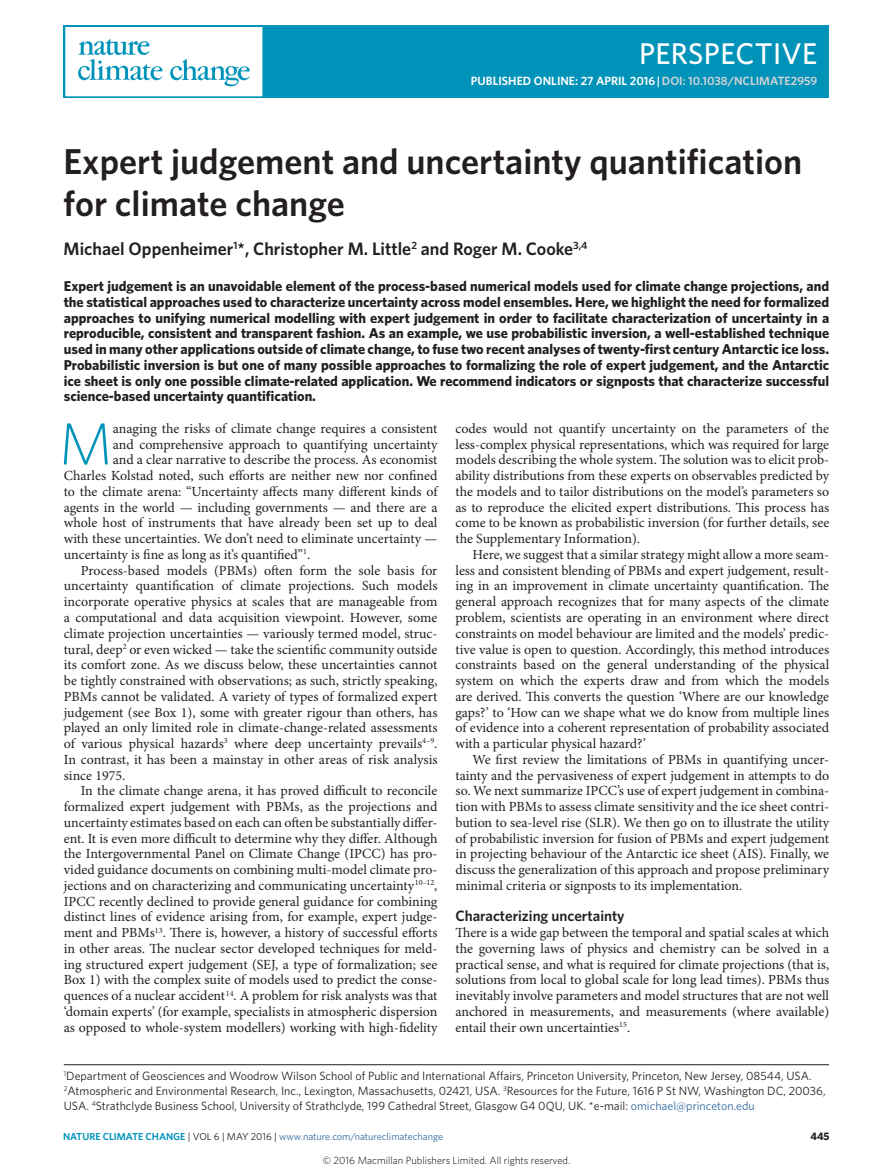
<style>
.page{position:relative;width:893px;height:1174px;background:#fff}
.page>*{position:absolute;margin:0;border:0;box-sizing:border-box;transform-origin:0 0}
.Body_first_w_drop_c{font:300 59.4px "Whitney";color:#0093ba}
.Title{font:600 36px/42px "Whitney";color:#231f20}
.t1{font:500 30px "Whitney";letter-spacing:.01em;color:#fff}
.Author{font:600 18px "Whitney";color:#231f20}
.Head_1{font:600 15px "Whitney";color:#231f20}
.Abstract{font:700 14.25px/15.8px "Whitney";color:#231f20;text-align:justify}
.Body_text{font:13.95px/15.8px "Minion Pro";color:#231f20;text-align:justify}
.Body_first_w_drop_c-2{font:13.95px "Minion Pro";letter-spacing:-.005em;color:#231f20}
.Body_first{font:13.95px/15.8px "Minion Pro";color:#231f20;text-align:justify}
.Address{font:12px/15px "Whitney";color:#231f20}
.t2{font:600 12px "Whitney";color:#fff}
.t3{font:700 10.8px "Whitney";color:#231f20}
.t4{font:300 10.5px "Whitney";color:#000}
.t5{font:10.2px "Whitney";color:#316a9f}
.s1{color:#d1d2d4}
.s2{color:#316a9f}
.s3{font-weight:600;color:#0093ba}
.s4{color:#231f20}
</style>
<div class="page">
<hr style="left:64px;top:1064px;width:765px;height:1px;background:#231f20">
<div style="left:64px;top:26px;width:765px;height:72px;background:#0093ba"></div>
<div style="left:64px;top:26px;width:200px;height:72px;background:#fff;border:2px solid #0093ba"></div>
<svg style="left:170px;top:59px;width:80px;height:27px"></svg>
<svg style="left:78px;top:39px;width:84px;height:41px"></svg>
<p class="t1" style="left:639px;top:34px;width:180px">PERSPECTIVE</p>
<p class="t2" style="left:471px;top:73px;width:348px">PUBLISHED ONLINE: 27 APRIL 2016 |<span class="s1">DOI: 10.1038/NCLIMATE2959</span></p>
<p class="Title" style="left:64px;top:140px;width:740px">Expert judgement and uncertainty quantification for climate change</p>
<p class="Author" style="left:64px;top:237px;width:525px">Michael Oppenheimer<sup>1</sup>*, Christopher M. Little<sup>2</sup> and Roger M. Cooke<sup>3,4</sup></p>
<p class="Abstract" style="left:64px;top:278px;width:767px">Expert judgement is an unavoidable element of the process-based numerical models used for climate change projections, and the statistical approaches used to characterize uncertainty across model ensembles. Here, we highlight the need for formalized approaches to unifying numerical modelling with expert judgement in order to facilitate characterization of uncertainty in a reproducible, consistent and transparent fashion. As an example, we use probabilistic inversion, a well-established technique used in many other applications outside of climate change, to fuse two recent analyses of twenty-first century Antarctic ice loss.<br>Probabilistic inversion is but one of many possible approaches to formalizing the role of expert judgement, and the Antarctic ice sheet is only one possible climate-related application. We recommend indicators or signposts that characterize successful science-based uncertainty quantification.</p>
<p class="Body_text" style="left:455px;top:421px;width:375px">codes would not quantify uncertainty on the parameters of the less-complex physical representations, which was required for large models describing the whole system. The solution was to elicit prob&shy;ability distributions from these experts on observables predicted by the models and to tailor distributions on the model’s parameters so as to reproduce the elicited expert distributions. This process has come to be known as probabilistic inversion (for further details, see the Supplementary Information).</p>
<p class="Body_text" style="left:455px;top:547px;width:375px;text-indent:17px">Here, we suggest that a similar strategy might allow a more seam&shy;less and consistent blending of PBMs and expert judgement, result&shy;ing in an improvement in climate uncertainty quantification. The general approach recognizes that for many aspects of the climate problem, scientists are operating in an environment where direct constraints on model behaviour are limited and the models’ predic&shy;tive value is open to question. Accordingly, this method introduces constraints based on the general understanding of the physical system on which the experts draw and from which the models are derived. This converts the question ‘Where are our knowledge gaps?’ to ‘How can we shape what we do know from multiple lines of evidence into a coherent representation of probability associated with a particular physical hazard?’</p>
<p class="Body_text" style="left:455px;top:752px;width:375px;text-indent:17px">We first review the limitations of PBMs in quantifying uncer&shy;tainty and the pervasiveness of expert judgement in attempts to do so. We next summarize IPCC’s use of expert judgement in combina&shy;tion with PBMs to assess climate sensitivity and the ice sheet contri&shy;bution to sea-level rise (SLR). We then go on to illustrate the utility of probabilistic inversion for fusion of PBMs and expert judgement in projecting behaviour of the Antarctic ice sheet (AIS). Finally, we discuss the generalization of this approach and propose preliminary minimal criteria or signposts to its implementation.</p>
<p class="Head_1" style="left:455px;top:906px;width:171px">Characterizing uncertainty</p>
<p class="Body_first" style="left:455px;top:925px;width:375px">There is a wide gap between the temporal and spatial scales at which the governing laws of physics and chemistry can be solved in a practical sense, and what is required for climate projections (that is, solutions from local to global scale for long lead times). PBMs thus inevitably involve parameters and model structures that are not well anchored in measurements, and measurements (where available) entail their own uncertainties<sup>15</sup>.</p>
<p class="Address" style="left:64px;top:1068px;width:763px"><sup>1</sup>Department of Geosciences and Woodrow Wilson School of Public and International Affairs, Princeton University, Princeton, New Jersey, 08544, USA.<br><sup>2</sup>Atmospheric and Environmental Research, Inc., Lexington, Massachusetts, 02421, USA. <sup>3</sup>Resources for the Future, 1616 P St NW, Washington DC, 20036,<br>USA. <sup>4</sup>Strathclyde Business School, University of Strathclyde, 199 Cathedral Street, Glasgow G4 0QU, UK. *e-mail: <span class="s2">omichael@princeton.edu</span></p>
<p class="Body_first_w_drop_c" style="left:59px;top:404px;width:56px">M</p>
<p class="Body_first_w_drop_c-2" style="left:113px;top:420px;width:326px">anaging the risks of climate change requires a consistent</p>
<p class="Body_first_w_drop_c-2" style="left:113px;top:436px;width:326px">and comprehensive approach to quantifying uncertainty</p>
<p class="Body_first_w_drop_c-2" style="left:113px;top:451px;width:326px">and a clear narrative to describe the process. As economist</p>
<p class="Body_first_w_drop_c-2" style="left:64px;top:467px;width:375px">Charles Kolstad noted, such efforts are neither new nor confined</p>
<p class="Body_first_w_drop_c-2" style="left:64px;top:483px;width:375px">to the climate arena: “Uncertainty affects many different kinds of</p>
<p class="Body_first_w_drop_c-2" style="left:64px;top:499px;width:375px">agents in the world — including governments — and there are a</p>
<p class="Body_first_w_drop_c-2" style="left:64px;top:514px;width:375px">whole host of instruments that have already been set up to deal</p>
<p class="Body_first_w_drop_c-2" style="left:64px;top:530px;width:375px">with these uncertainties. We don’t need to eliminate uncertainty —</p>
<p class="Body_first_w_drop_c-2" style="left:64px;top:546px;width:248px">uncertainty is fine as long as it’s quantified”<sup>1</sup>.</p>
<p class="Body_text" style="left:64px;top:563px;width:375px;text-indent:17px">Process-based models (PBMs) often form the sole basis for uncertainty quantification of climate projections. Such models incorporate operative physics at scales that are manageable from a computational and data acquisition viewpoint. However, some climate projection uncertainties — variously termed model, struc&shy;tural, deep<sup>2</sup> or even wicked — take the scientific community outside its comfort zone. As we discuss below, these uncertainties cannot be tightly constrained with observations; as such, strictly speaking, PBMs cannot be validated. A variety of types of formalized expert judgement (see Box 1), some with greater rigour than others, has played an only limited role in climate-change-related assessments of various physical hazards<sup>3</sup> where deep uncertainty prevails<sup>4–9</sup>.<br>In contrast, it has been a mainstay in other areas of risk analysis since 1975.</p>
<p class="Body_text" style="left:64px;top:783px;width:375px;text-indent:17px">In the climate change arena, it has proved difficult to reconcile formalized expert judgement with PBMs, as the projections and uncertainty estimates based on each can often be substantially differ&shy;ent. It is even more difficult to determine why they differ. Although the Intergovernmental Panel on Climate Change (IPCC) has pro&shy;vided guidance documents on combining multi-model climate pro&shy;jections and on characterizing and communicating uncertainty<sup>10–12</sup>, IPCC recently declined to provide general guidance for combining distinct lines of evidence arising from, for example, expert judge&shy;ment and PBMs<sup>13</sup>. There is, however, a history of successful efforts in other areas. The nuclear sector developed techniques for meld&shy;ing structured expert judgement (SEJ, a type of formalization; see Box 1) with the complex suite of models used to predict the conse&shy;quences of a nuclear accident<sup>14</sup>. A problem for risk analysts was that ‘domain experts’ (for example, specialists in atmospheric dispersion as opposed to whole-system modellers) working with high-fidelity</p>
<p class="t5" style="left:63px;top:1129px;width:382px"><span class="s3">NATURE CLIMATE CHANGE</span> <span class="s4">| VOL 6 | MAY 2016 |</span> www.nature.com/natureclimatechange</p>
<p class="t3" style="left:810px;top:1129px;width:21px">445</p>
<p class="t4" style="left:323px;top:1153px;width:249px">© 2016 Macmillan Publishers Limited. All rights reserved.</p>
</div>
